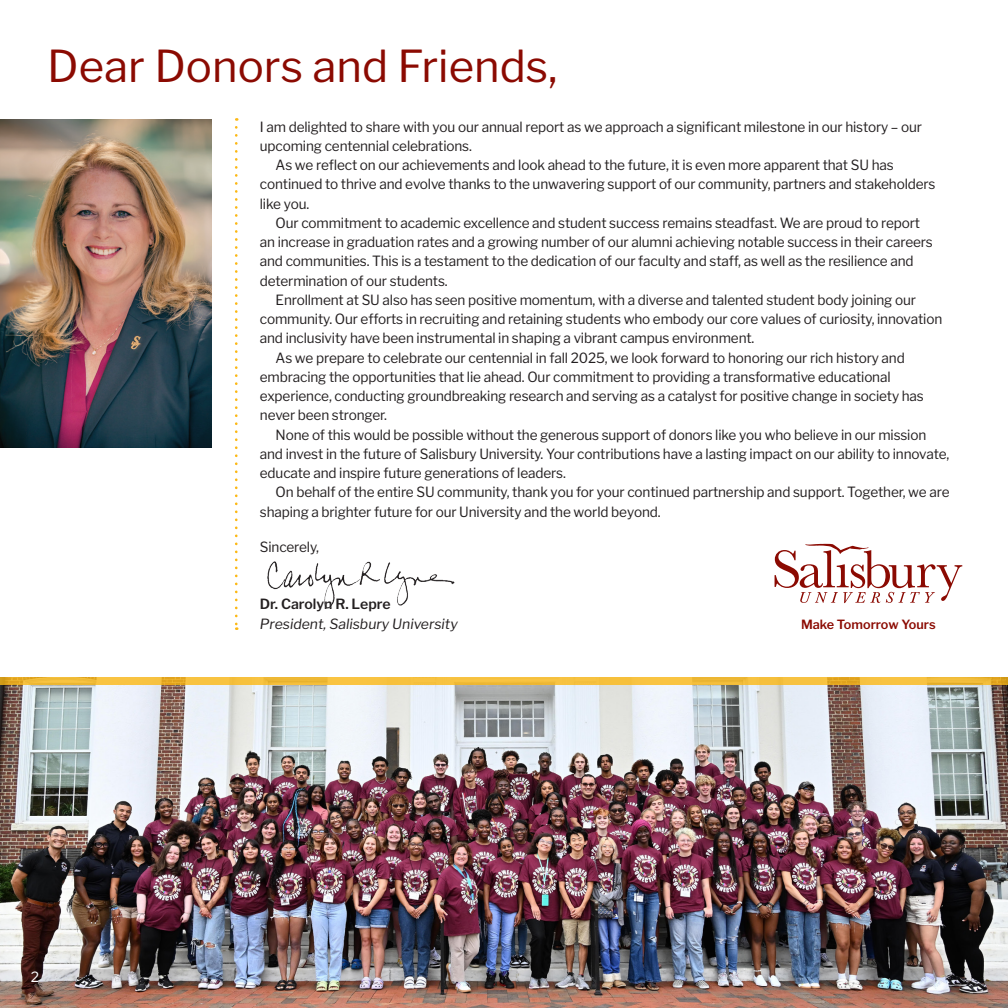
<style>
.page{position:relative;width:1008px;height:1008px;background:#fff}
.page>*{position:absolute;margin:0;border:0;box-sizing:border-box;transform-origin:0 0}
.t1{font:43.75px "Libre Franklin";color:#8b0a02}
.t2{font:14px/19.2px "Libre Franklin";letter-spacing:-.01em;color:#231f20}
.t3{font:italic 14px "Libre Franklin";color:#231f20}
.t4{font:600 14px "Libre Franklin";color:#231f20}
.t5{font:14px "Libre Franklin";color:#fff}
.t6{font:600 12.6px "Libre Franklin";color:#8b0a02}
</style>
<div class="page">
<hr style="left:1007px;top:0;width:1px;height:1008px;background:#feeac4">
<img style="left:0;top:120px;width:212px;height:328px">
<svg style="left:235px;top:127px;width:3px;height:503px"></svg>
<img style="left:267px;top:561px;width:188px;height:48px">
<svg style="left:775px;top:544px;width:187px;height:59px"></svg>
<img style="left:0;top:685px;width:1008px;height:323px">
<svg style="left:0;top:677px;width:1008px;height:8px;fill:#f6c13e"></svg>
<p class="t1" style="left:47px;top:39px;width:512px">Dear Donors and Friends,</p>
<p class="t2" style="left:260px;top:117px;width:664px">I am delighted to share with you our annual report as we approach a significant milestone in our history – our upcoming centennial celebrations.</p>
<p class="t2" style="left:260px;top:155px;width:677px;text-indent:16px">As we reflect on our achievements and look ahead to the future, it is even more apparent that SU has continued to thrive and evolve thanks to the unwavering support of our community, partners and stakeholders like you.</p>
<p class="t2" style="left:260px;top:213px;width:675px;text-indent:16px">Our commitment to academic excellence and student success remains steadfast. We are proud to report an increase in graduation rates and a growing number of our alumni achieving notable success in their careers and communities. This is a testament to the dedication of our faculty and staff, as well as the resilience and determination of our students.</p>
<p class="t2" style="left:260px;top:290px;width:684px;text-indent:16px">Enrollment at SU also has seen positive momentum, with a diverse and talented student body joining our community. Our efforts in recruiting and retaining students who embody our core values of curiosity, innovation and inclusivity have been instrumental in shaping a vibrant campus environment.</p>
<p class="t2" style="left:260px;top:348px;width:666px;text-indent:16px">As we prepare to celebrate our centennial in fall 2025, we look forward to honoring our rich history and embracing the opportunities that lie ahead. Our commitment to providing a transformative educational experience, conducting groundbreaking research and serving as a catalyst for positive change in society has never been stronger.</p>
<p class="t2" style="left:260px;top:425px;width:691px;text-indent:16px">None of this would be possible without the generous support of donors like you who believe in our mission and invest in the future of Salisbury University. Your contributions have a lasting impact on our ability to innovate, educate and inspire future generations of leaders.</p>
<p class="t2" style="left:260px;top:483px;width:691px;text-indent:16px">On behalf of the entire SU community, thank you for your continued partnership and support. Together, we are shaping a brighter future for our University and the world beyond.</p>
<p class="t2" style="left:260px;top:537px;width:61px">Sincerely,</p>
<p class="t4" style="left:260px;top:596px;width:132px">Dr. Carolyn R. Lepre</p>
<p class="t3" style="left:260px;top:615px;width:199px">President, Salisbury University</p>
<p class="t6" style="left:801px;top:617px;width:136px">Make Tomorrow Yours</p>
<p class="t5" style="left:31px;top:969px;width:10px">2</p>
</div>
